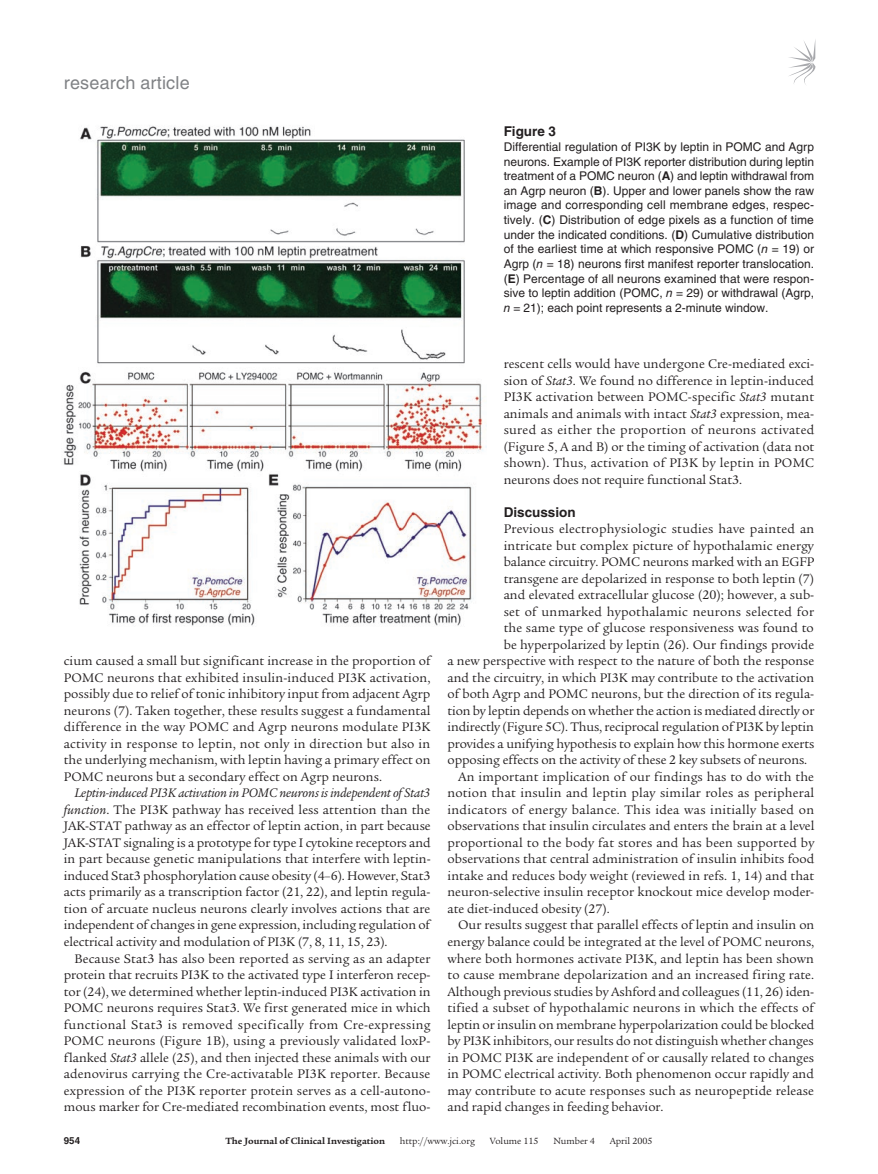
<style>
.page{position:relative;width:878px;height:1174px;background:#fff}
.page>*{position:absolute;margin:0;border:0;box-sizing:border-box;transform-origin:0 0}
.t1{font:18px "Helvetica LT Std";letter-spacing:.01em;color:#808285}
.t2{font:13.5px/16.5px "Legacy Serif Std";color:#231f20;text-align:justify}
.t3{font:13.5px "Legacy Serif Std";letter-spacing:.02em;color:#231f20}
.t4{font:700 13.5px "Helvetica LT Std";color:#231f20}
.t5{font:12px/14.7px "Helvetica LT Std";color:#231f20;text-align:justify}
.t6{font:9.75px "Legacy Serif Std";color:#231f20}
.t7{font:700 9.75px "Legacy Serif Std";color:#231f20}
.t8{font:700 9.75px "Helvetica LT Std";color:#231f20}
.s1{font-weight:700}
.s2{font-style:italic}
</style>
<div class="page">
<svg style="left:789px;top:41px;width:26px;height:44px"></svg>
<img style="left:64px;top:126px;width:422px;height:500px">
<h1 class="t1" style="left:64px;top:72px;width:127px">research article</h1>
<p class="t4" style="left:503px;top:123px;width:54px">Figure 3</p>
<p class="t5" style="left:503px;top:139px;width:312px">Differential regulation of PI3K by leptin in POMC and Agrp neurons. Example of PI3K reporter distribution during leptin treatment of a POMC neuron (<span class="s1">A</span>) and leptin withdrawal from an Agrp neuron (<span class="s1">B</span>). Upper and lower panels show the raw image and corresponding cell membrane edges, respec&shy;tively. (<span class="s1">C</span>) Distribution of edge pixels as a function of time under the indicated conditions. (<span class="s1">D</span>) Cumulative distribution of the earliest time at which responsive POMC (<span class="s2">n</span> = 19) or Agrp (<span class="s2">n</span> = 18) neurons first manifest reporter translocation. (<span class="s1">E</span>) Percentage of all neurons examined that were respon&shy;sive to leptin addition (POMC, <span class="s2">n</span> = 29) or withdrawal (Agrp, <span class="s2">n</span> = 21); each point represents a 2-minute window.</p>
<p class="t2" style="left:64px;top:653px;width:368px">cium caused a small but significant increase in the proportion of POMC neurons that exhibited insulin-induced PI3K activation, possibly due to relief of tonic inhibitory input from adjacent Agrp neurons (7). Taken together, these results suggest a fundamental difference in the way POMC and Agrp neurons modulate PI3K activity in response to leptin, not only in direction but also in the underlying mechanism, with leptin having a primary effect on POMC neurons but a secondary effect on Agrp neurons.</p>
<p class="t2" style="left:64px;top:785px;width:368px;text-indent:11px"><span class="s2">Leptin-induced PI3K activation in POMC neurons is independent of Stat3 function</span>. The PI3K pathway has received less attention than the JAK-STAT pathway as an effector of leptin action, in part because JAK-STAT signaling is a prototype for type I cytokine receptors and in part because genetic manipulations that interfere with leptin&shy;induced Stat3 phosphorylation cause obesity (4–6). However, Stat3 acts primarily as a transcription factor (21, 22), and leptin regula&shy;tion of arcuate nucleus neurons clearly involves actions that are independent of changes in gene expression, including regulation of electrical activity and modulation of PI3K (7, 8, 11, 15, 23).</p>
<p class="t2" style="left:64px;top:950px;width:368px;text-indent:11px">Because Stat3 has also been reported as serving as an adapter protein that recruits PI3K to the activated type I interferon recep&shy;tor (24), we determined whether leptin-induced PI3K activation in POMC neurons requires Stat3. We first generated mice in which functional Stat3 is removed specifically from Cre-expressing POMC neurons (Figure 1B), using a previously validated loxP&shy;flanked <span class="s2">Stat3</span> allele (25), and then injected these animals with our adenovirus carrying the Cre-activatable PI3K reporter. Because expression of the PI3K reporter protein serves as a cell-autono&shy;mous marker for Cre-mediated recombination events, most fluo-</p>
<p class="t2" style="left:503px;top:356px;width:312px">rescent cells would have undergone Cre-mediated exci&shy;sion of <span class="s2">Stat3</span>. We found no difference in leptin-induced PI3K activation between POMC-specific <span class="s2">Stat3</span> mutant animals and animals with intact <span class="s2">Stat3</span> expression, mea&shy;sured as either the proportion of neurons activated (Figure 5, A and B) or the timing of activation (data not shown). Thus, activation of PI3K by leptin in POMC neurons does not require functional Stat3.</p>
<p class="t4" style="left:503px;top:504px;width:74px">Discussion</p>
<p class="t3" style="left:503px;top:521px;width:312px">Previous electrophysiologic studies have painted an</p>
<p class="t2" style="left:503px;top:537px;width:312px">intricate but complex picture of hypothalamic energy</p>
<p class="t2" style="left:503px;top:554px;width:312px">balance circuitry. POMC neurons marked with an EGFP</p>
<p class="t2" style="left:503px;top:570px;width:312px">transgene are depolarized in response to both leptin (7)</p>
<p class="t2" style="left:503px;top:587px;width:312px">and elevated extracellular glucose (20); however, a sub-</p>
<p class="t3" style="left:503px;top:604px;width:312px">set of unmarked hypothalamic neurons selected for</p>
<p class="t2" style="left:503px;top:620px;width:312px">the same type of glucose responsiveness was found to</p>
<p class="t2" style="left:503px;top:636px;width:312px">be hyperpolarized by leptin (26). Our findings provide</p>
<p class="t2" style="left:447px;top:653px;width:368px">a new perspective with respect to the nature of both the response</p>
<p class="t2" style="left:447px;top:669px;width:368px">and the circuitry, in which PI3K may contribute to the activation</p>
<p class="t2" style="left:447px;top:686px;width:368px">of both Agrp and POMC neurons, but the direction of its regula-</p>
<p class="t2" style="left:447px;top:702px;width:368px">tion by leptin depends on whether the action is mediated directly or</p>
<p class="t2" style="left:447px;top:719px;width:368px">indirectly (Figure 5C). Thus, reciprocal regulation of PI3K by leptin</p>
<p class="t2" style="left:447px;top:735px;width:368px">provides a unifying hypothesis to explain how this hormone exerts</p>
<p class="t2" style="left:447px;top:752px;width:361px">opposing effects on the activity of these 2 key subsets of neurons.</p>
<p class="t2" style="left:458px;top:768px;width:357px">An important implication of our findings has to do with the</p>
<p class="t3" style="left:447px;top:785px;width:368px">notion that insulin and leptin play similar roles as peripheral</p>
<p class="t3" style="left:447px;top:802px;width:368px">indicators of energy balance. This idea was initially based on</p>
<p class="t2" style="left:447px;top:818px;width:368px">observations that insulin circulates and enters the brain at a level</p>
<p class="t2" style="left:447px;top:834px;width:368px">proportional to the body fat stores and has been supported by</p>
<p class="t2" style="left:447px;top:851px;width:368px">observations that central administration of insulin inhibits food</p>
<p class="t2" style="left:447px;top:867px;width:368px">intake and reduces body weight (reviewed in refs. 1, 14) and that</p>
<p class="t2" style="left:447px;top:884px;width:368px">neuron-selective insulin receptor knockout mice develop moder-</p>
<p class="t2" style="left:447px;top:900px;width:164px">ate diet-induced obesity (27).</p>
<p class="t2" style="left:458px;top:917px;width:358px">Our results suggest that parallel effects of leptin and insulin on</p>
<p class="t2" style="left:447px;top:933px;width:368px">energy balance could be integrated at the level of POMC neurons,</p>
<p class="t2" style="left:447px;top:950px;width:368px">where both hormones activate PI3K, and leptin has been shown</p>
<p class="t2" style="left:447px;top:966px;width:368px">to cause membrane depolarization and an increased firing rate.</p>
<p class="t2" style="left:447px;top:983px;width:368px">Although previous studies by Ashford and colleagues (11, 26) iden-</p>
<p class="t2" style="left:447px;top:999px;width:368px">tified a subset of hypothalamic neurons in which the effects of</p>
<p class="t2" style="left:447px;top:1016px;width:368px">leptin or insulin on membrane hyperpolarization could be blocked</p>
<p class="t2" style="left:447px;top:1032px;width:368px">by PI3K inhibitors, our results do not distinguish whether changes</p>
<p class="t2" style="left:447px;top:1049px;width:368px">in POMC PI3K are independent of or causally related to changes</p>
<p class="t2" style="left:447px;top:1065px;width:368px">in POMC electrical activity. Both phenomenon occur rapidly and</p>
<p class="t2" style="left:447px;top:1082px;width:368px">may contribute to acute responses such as neuropeptide release</p>
<p class="t2" style="left:447px;top:1098px;width:217px">and rapid changes in feeding behavior.</p>
<p class="t8" style="left:64px;top:1134px;width:18px">954</p>
<p class="t7" style="left:225px;top:1135px;width:161px">The Journal of Clinical Investigation</p>
<p class="t6" style="left:400px;top:1135px;width:77px">http://www.jci.org</p>
<p class="t6" style="left:489px;top:1135px;width:50px">Volume 115</p>
<p class="t6" style="left:553px;top:1135px;width:43px">Number 4</p>
<p class="t6" style="left:609px;top:1135px;width:44px">April 2005</p>
</div>
